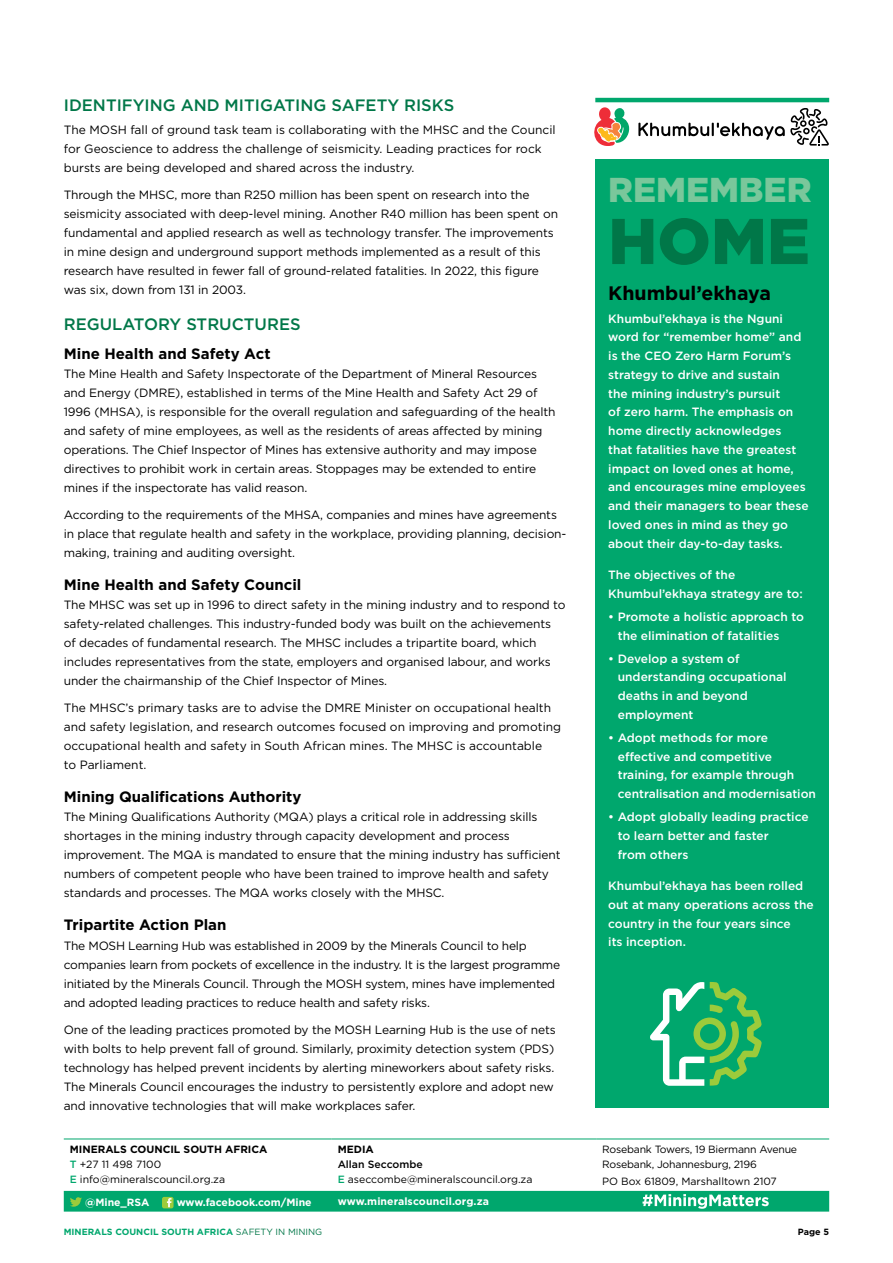
<style>
.page{position:relative;width:893px;height:1263px;background:#fff}
.page>*{position:absolute;margin:0;border:0;box-sizing:border-box;transform-origin:0 0}
.t1{font:900 64.5px "Gotham";color:#007748}
.t2{font:900 34.5px "Gotham";color:#7ac79b}
.t3{font:700 19.5px "Gotham";color:#000}
.t4{font:500 16.5px "Gotham";color:#007748}
.t5{font:700 15px "Gotham";color:#000}
.t6{font:12px/18.9px "Gotham";letter-spacing:-.01em;color:#000}
.t7{font:500 12px/18.8px "Gotham";color:#fff}
.t8{font:10.5px/15px "Gotham";letter-spacing:-.01em;color:#000}
.t9{font:700 10.5px "Gotham";color:#fff}
.t10{font:700 10.5px "Gotham";color:#000}
.t11{font:700 9px "Gotham";color:#00a76d}
.t12{font:700 9px "Gotham";color:#000}
.s1{font-weight:700}
.s2{font-weight:500;color:#00a76d}
.s3{font-weight:500}
.s4{font-weight:400;color:#007748}
</style>
<div class="page">
<div style="left:596px;top:159px;width:233px;height:948px;background:#00a76d"></div>
<svg style="left:594px;top:107px;width:36px;height:39px"></svg>
<svg style="left:638px;top:108px;width:191px;height:38px"></svg>
<hr style="left:595px;top:98px;width:234px;height:4px;background:#00a76d">
<svg style="left:650px;top:981px;width:112px;height:105px"></svg>
<hr style="left:64px;top:1138px;width:268px;height:1px;background:#00a76d">
<hr style="left:332px;top:1138px;width:264px;height:1px;background:#00a76d">
<hr style="left:596px;top:1138px;width:233px;height:1px;background:#00a76d">
<svg style="left:64px;top:1191px;width:765px;height:20px;background:#0eab73"></svg>
<h3 class="t4" style="left:64px;top:94px;width:392px">IDENTIFYING AND MITIGATING SAFETY RISKS</h3>
<p class="t6" style="left:64px;top:120px;width:493px">The MOSH fall of ground task team is collaborating with the MHSC and the Council for Geoscience to address the challenge of seismicity. Leading practices for rock bursts are being developed and shared across the industry.</p>
<p class="t6" style="left:64px;top:186px;width:496px">Through the MHSC, more than R250 million has been spent on research into the seismicity associated with deep-level mining. Another R40 million has been spent on fundamental and applied research as well as technology transfer. The improvements in mine design and underground support methods implemented as a result of this research have resulted in fewer fall of ground-related fatalities. In 2022, this figure was six, down from 131 in 2003.</p>
<h3 class="t4" style="left:64px;top:314px;width:238px">REGULATORY STRUCTURES</h3>
<p class="t5" style="left:64px;top:344px;width:208px">Mine Health and Safety Act</p>
<p class="t6" style="left:64px;top:364px;width:493px">The Mine Health and Safety Inspectorate of the Department of Mineral Resources and Energy (DMRE), established in terms of the Mine Health and Safety Act 29 of 1996 (MHSA), is responsible for the overall regulation and safeguarding of the health and safety of mine employees, as well as the residents of areas affected by mining operations. The Chief Inspector of Mines has extensive authority and may impose directives to prohibit work in certain areas. Stoppages may be extended to entire mines if the inspectorate has valid reason.</p>
<p class="t6" style="left:64px;top:505px;width:504px">According to the requirements of the MHSA, companies and mines have agreements in place that regulate health and safety in the workplace, providing planning, decision&shy;making, training and auditing oversight.</p>
<p class="t5" style="left:64px;top:575px;width:239px">Mine Health and Safety Council</p>
<p class="t6" style="left:64px;top:595px;width:503px">The MHSC was set up in 1996 to direct safety in the mining industry and to respond to safety-related challenges. This industry-funded body was built on the achievements of decades of fundamental research. The MHSC includes a tripartite board, which includes representatives from the state, employers and organised labour, and works under the chairmanship of the Chief Inspector of Mines.</p>
<p class="t6" style="left:64px;top:698px;width:499px">The MHSC’s primary tasks are to advise the DMRE Minister on occupational health and safety legislation, and research outcomes focused on improving and promoting occupational health and safety in South African mines. The MHSC is accountable<br>to Parliament.</p>
<p class="t5" style="left:64px;top:787px;width:239px">Mining Qualifications Authority</p>
<p class="t6" style="left:64px;top:807px;width:498px">The Mining Qualifications Authority (MQA) plays a critical role in addressing skills shortages in the mining industry through capacity development and process improvement. The MQA is mandated to ensure that the mining industry has sufficient numbers of competent people who have been trained to improve health and safety standards and processes. The MQA works closely with the MHSC.</p>
<p class="t5" style="left:64px;top:914px;width:164px">Tripartite Action Plan</p>
<p class="t6" style="left:64px;top:936px;width:498px">The MOSH Learning Hub was established in 2009 by the Minerals Council to help companies learn from pockets of excellence in the industry. It is the largest programme initiated by the Minerals Council. Through the MOSH system, mines have implemented and adopted leading practices to reduce health and safety risks.</p>
<p class="t6" style="left:64px;top:1020px;width:494px">One of the leading practices promoted by the MOSH Learning Hub is the use of nets with bolts to help prevent fall of ground. Similarly, proximity detection system (PDS) technology has helped prevent incidents by alerting mineworkers about safety risks.<br>The Minerals Council encourages the industry to persistently explore and adopt new and innovative technologies that will make workplaces safer.</p>
<p class="t8" style="left:70px;top:1142px;width:199px"><span class="s1">MINERALS COUNCIL SOUTH AFRICA<br></span><span class="s2">T</span> +27 11 498 7100<br><span class="s2">E</span> info@mineralscouncil.org.za</p>
<p class="t10" style="left:338px;top:1143px;width:38px">MEDIA</p>
<p class="t8" style="left:338px;top:1157px;width:196px"><span class="s3">Allan Seccombe<br></span><span class="s2">E</span> aseccombe@mineralscouncil.org.za</p>
<p class="t9" style="left:85px;top:1195px;width:66px">@Mine_RSA</p>
<p class="t9" style="left:177px;top:1195px;width:137px">www.facebook.com/Mine</p>
<p class="t9" style="left:338px;top:1194px;width:153px">www.mineralscouncil.org.za</p>
<h2 class="t2" style="left:608px;top:166px;width:205px">REMEMBER</h2>
<h1 class="t1" style="left:608px;top:197px;width:203px">HOME</h1>
<h3 class="t3" style="left:608px;top:280px;width:164px">Khumbul’ekhaya</h3>
<p class="t7" style="left:608px;top:309px;width:202px">Khumbul’ekhaya is the Nguni word for “remember home” and is the CEO Zero Harm Forum’s strategy to drive and sustain<br>the mining industry’s pursuit<br>of zero harm. The emphasis on home directly acknowledges that fatalities have the greatest impact on loved ones at home, and encourages mine employees and their managers to bear these loved ones in mind as they go about their day-to-day tasks.</p>
<p class="t7" style="left:608px;top:565px;width:196px">The objectives of the<br>Khumbul’ekhaya strategy are to:</p>
<p class="t7" style="left:618px;top:607px;width:188px;text-indent:-9px">• Promote a holistic approach to the elimination of fatalities</p>
<p class="t7" style="left:618px;top:649px;width:170px;text-indent:-9px">• Develop a system of understanding occupational deaths in and beyond employment</p>
<p class="t7" style="left:618px;top:728px;width:200px;text-indent:-9px">• Adopt methods for more effective and competitive training, for example through centralisation and modernisation</p>
<p class="t7" style="left:618px;top:807px;width:192px;text-indent:-9px">• Adopt globally leading practice to learn better and faster<br>from others</p>
<p class="t7" style="left:608px;top:876px;width:207px">Khumbul’ekhaya has been rolled out at many operations across the country in the four years since<br>its inception.</p>
<p class="t8" style="left:602px;top:1142px;width:196px">Rosebank Towers, 19 Biermann Avenue<br>Rosebank, Johannesburg, 2196</p>
<p class="t8" style="left:602px;top:1173px;width:176px">PO Box 61809, Marshalltown 2107</p>
<p class="t11" style="left:64px;top:1225px;width:260px">MINERALS COUNCIL SOUTH AFRICA <span class="s4">SAFETY IN MINING</span></p>
<p class="t12" style="left:798px;top:1225px;width:33px">Page 5</p>
</div>
